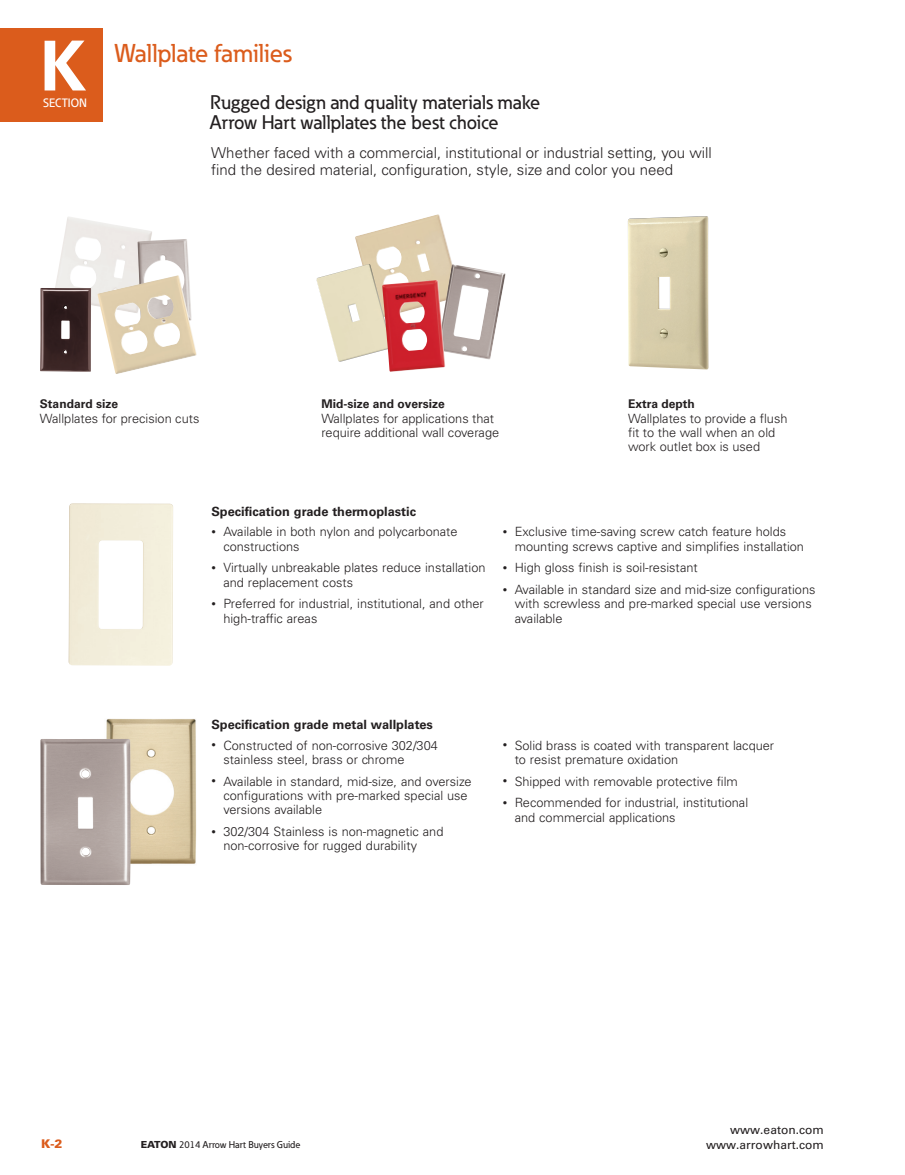
<style>
.page{position:relative;width:905px;height:1175px;background:#fff}
.page>*{position:absolute;margin:0;border:0;box-sizing:border-box;transform-origin:0 0}
.t1{font:700 69px "Univers LT Std";color:#fff}
.BG_header{font:500 25.5px "Eaton";color:#db5c1c}
.BG_subhead{font:500 19.5px/19.5px "Eaton";color:#231f20}
.Product_Section_Body{font:300 15px/16.5px "Univers LT Std";color:#231f20}
.Product_desc_details{font:300 12.75px/14.2px "Univers LT Std";color:#231f20}
.Table_Heads{font:700 12.75px "Univers LT Std";color:#231f20}
.Product_desc_details-2{font:700 12px "Univers LT Std";color:#231f20}
.t2{font:12px "Univers LT Std";color:#231f20}
.t3{font:500 12px "Eaton";color:#fff}
.t4{font:900 12px "Univers LT Std";color:#db5c1c}
.t5{font:500 9.75px "Eaton";color:#231f20}
.s1{font-size:9px}
.s2{font-family:"Univers LT Std";font-weight:900}
</style>
<div class="page">
<div style="left:0;top:28px;width:103px;height:93px;background:#db5c1c"></div>
<img style="left:106px;top:718px;width:91px;height:146px">
<img style="left:40px;top:739px;width:91px;height:146px">
<img style="left:68px;top:503px;width:105px;height:163px">
<img style="left:355px;top:214px;width:97px;height:66px">
<img style="left:437px;top:264px;width:69px;height:96px">
<img style="left:316px;top:264px;width:76px;height:98px">
<img style="left:381px;top:280px;width:65px;height:92px">
<img style="left:627px;top:216px;width:81px;height:153px">
<img style="left:55px;top:217px;width:97px;height:89px">
<img style="left:137px;top:239px;width:52px;height:36px">
<img style="left:40px;top:288px;width:51px;height:84px">
<img style="left:97px;top:275px;width:100px;height:99px">
<h1 class="t1" style="left:40px;top:26px;width:48px">K</h1>
<p class="t3" style="left:43px;top:95px;width:45px">SECTION</p>
<p class="BG_header" style="left:114px;top:37px;width:179px">Wallplate families</p>
<p class="BG_subhead" style="left:210px;top:92px;width:332px">Rugged design and quality materials make<br>Arrow Hart wallplates the best choice</p>
<p class="Product_Section_Body" style="left:211px;top:145px;width:502px">Whether faced with a commercial, institutional or industrial setting, you will find the desired material, configuration, style, size and color you need</p>
<p class="Product_desc_details-2" style="left:40px;top:397px;width:80px">Standard size</p>
<p class="Product_desc_details" style="left:40px;top:411px;width:161px">Wallplates for precision cuts</p>
<p class="Product_desc_details-2" style="left:321px;top:397px;width:125px">Mid-size and oversize</p>
<p class="Product_desc_details" style="left:321px;top:411px;width:179px">Wallplates for applications that require additional wall coverage</p>
<p class="Product_desc_details-2" style="left:628px;top:397px;width:68px">Extra depth</p>
<p class="Product_desc_details" style="left:628px;top:411px;width:161px">Wallplates to provide a flush fit to the wall when an old work outlet box is used</p>
<p class="Table_Heads" style="left:211px;top:504px;width:206px">Specification grade thermoplastic</p>
<p class="Product_desc_details" style="left:223px;top:525px;width:236px;text-indent:-12px"><span class="s1">•</span> Available in both nylon and polycarbonate constructions</p>
<p class="Product_desc_details" style="left:223px;top:561px;width:264px;text-indent:-12px"><span class="s1">•</span> Virtually unbreakable plates reduce installation and replacement costs</p>
<p class="Product_desc_details" style="left:223px;top:597px;width:262px;text-indent:-12px"><span class="s1">•</span> Preferred for industrial, institutional, and other high-traffic areas</p>
<p class="Product_desc_details" style="left:514px;top:525px;width:291px;text-indent:-12px"><span class="s1">•</span> Exclusive time-saving screw catch feature holds mounting screws captive and simplifies installation</p>
<p class="Product_desc_details" style="left:502px;top:561px;width:197px"><span class="s1">•</span> High gloss finish is soil-resistant</p>
<p class="Product_desc_details" style="left:514px;top:582px;width:302px;text-indent:-12px"><span class="s1">•</span> Available in standard size and mid-size configurations with screwless and pre-marked special use versions available</p>
<p class="Table_Heads" style="left:211px;top:717px;width:223px">Specification grade metal wallplates</p>
<p class="Product_desc_details" style="left:223px;top:738px;width:216px;text-indent:-12px"><span class="s1">•</span> Constructed of non-corrosive 302/304 stainless steel, brass or chrome</p>
<p class="Product_desc_details" style="left:223px;top:774px;width:250px;text-indent:-12px"><span class="s1">•</span> Available in standard, mid-size, and oversize configurations with pre-marked special use versions available</p>
<p class="Product_desc_details" style="left:223px;top:824px;width:221px;text-indent:-12px"><span class="s1">•</span> 302/304 Stainless is non-magnetic and non-corrosive for rugged durability</p>
<p class="Product_desc_details" style="left:514px;top:738px;width:261px;text-indent:-12px"><span class="s1">•</span> Solid brass is coated with transparent lacquer to resist premature oxidation</p>
<p class="Product_desc_details" style="left:502px;top:774px;width:237px"><span class="s1">•</span> Shipped with removable protective film</p>
<p class="Product_desc_details" style="left:514px;top:795px;width:235px;text-indent:-12px"><span class="s1">•</span> Recommended for industrial, institutional and commercial applications</p>
<p class="t2" style="left:730px;top:1122px;width:95px">www.eaton.com</p>
<p class="t4" style="left:41px;top:1135px;width:23px">K-2</p>
<p class="t5" style="left:141px;top:1138px;width:161px"><span class="s2">EATON</span> 2014 Arrow Hart Buyers Guide</p>
<p class="t2" style="left:706px;top:1137px;width:119px">www.arrowhart.com</p>
</div>
